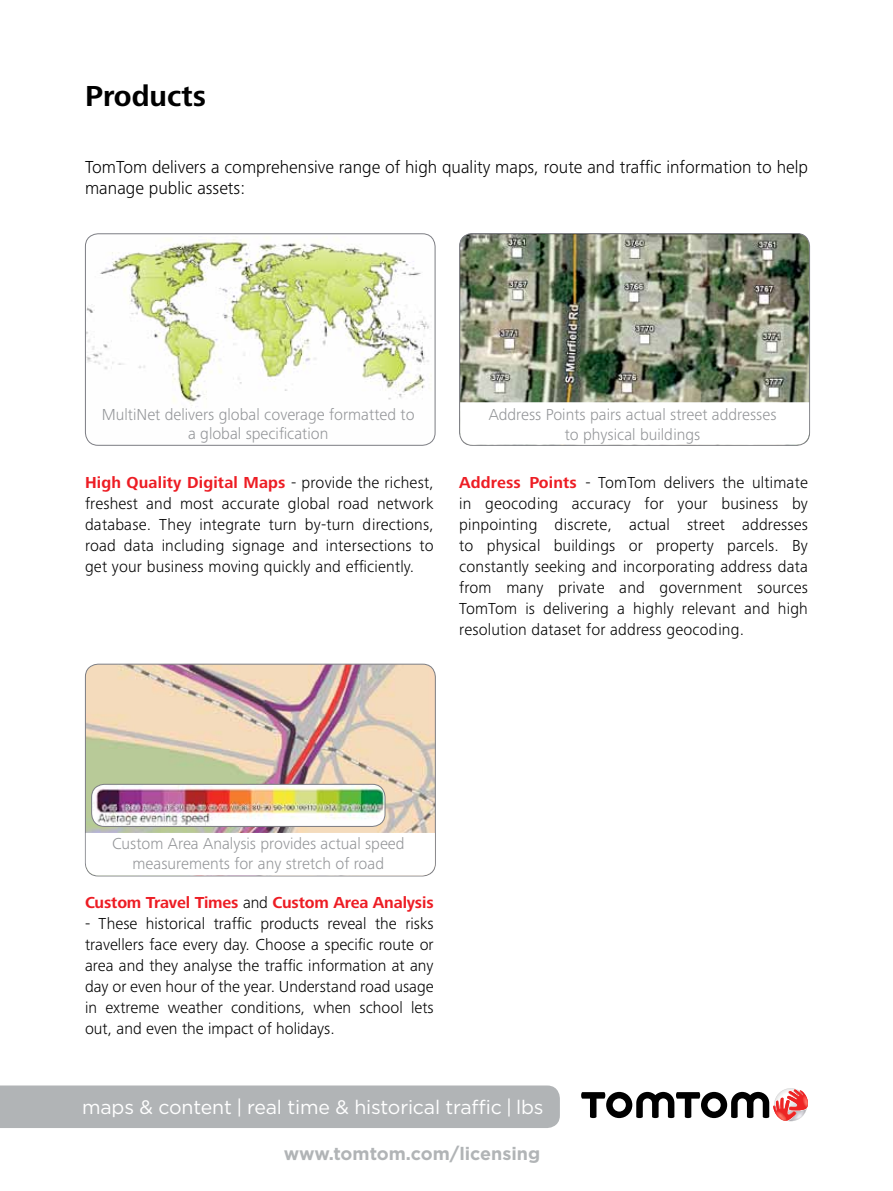
<style>
.page{position:relative;width:893px;height:1191px;background:#fff}
.page>*{position:absolute;margin:0;border:0;box-sizing:border-box;transform-origin:0 0}
.t1{font:700 30px "Frutiger Next Pro";color:#000}
.t2{font:19.5px "Gotham";letter-spacing:-.01em;color:#fff}
.t3{font:300 18px/21px "Frutiger Next Pro";color:#000}
.t4{font:700 18px "Gotham";letter-spacing:-.005em;color:#b1b4b6}
.t5{font:300 16.5px/21px "Frutiger Next Pro";letter-spacing:.01em;color:#000;text-align:justify}
.t6{font:300 16.5px/19.8px "Frutiger Next Pro";color:#939598;text-align:center}
.t7{font:700 16.5px "Frutiger Next Pro";letter-spacing:-.01em;color:#ed1d24}
.s1{font-weight:700;color:#ed1d24}
.s2{font-weight:300;color:#000}
</style>
<div class="page">
<div style="left:0;top:1085px;width:560px;height:43px;background:#b1b4b6"></div>
<svg style="left:581px;top:1088px;width:227px;height:33px"></svg>
<img style="left:86px;top:236px;width:349px;height:209px">
<div style="left:85px;top:233px;width:350px;height:213px;border:1px solid #7c7d83;border-radius:13px"></div>
<img style="left:460px;top:233px;width:349px;height:169px">
<div style="left:459px;top:233px;width:351px;height:213px;border:1px solid #7c7d83;border-radius:13px"></div>
<svg style="left:460px;top:402px;width:349px;height:43px"></svg>
<img style="left:85px;top:664px;width:350px;height:212px">
<div style="left:85px;top:664px;width:351px;height:212px;border:1px solid #7c7d83;border-radius:13px"></div>
<svg style="left:86px;top:833px;width:349px;height:42px"></svg>
<img style="left:92px;top:784px;width:293px;height:42px">
<div style="left:91px;top:784px;width:294px;height:43px;border:1px solid #7c7d83;border-radius:13px"></div>
<h1 class="t1" style="left:85px;top:79px;width:123px">Products</h1>
<p class="t3" style="left:85px;top:156px;width:724px">TomTom delivers a comprehensive range of high quality maps, route and traffic information to help manage public assets:</p>
<p class="t6" style="left:102px;top:404px;width:314px">MultiNet delivers global coverage formatted to a global specification</p>
<p class="t6" style="left:489px;top:405px;width:289px">Address Points pairs actual street addresses to physical buildings</p>
<p class="t5" style="left:85px;top:472px;width:350px"><span class="s1">High Quality Digital Maps</span> - provide the richest, freshest and most accurate global road network database. They integrate turn by-turn directions, road data including signage and intersections to get your business moving quickly and efficiently.</p>
<p class="t5" style="left:459px;top:472px;width:350px"><span class="s1">Address Points</span> - TomTom delivers the ultimate in geocoding accuracy for your business by pinpointing discrete, actual street addresses to physical buildings or property parcels. By constantly seeking and incorporating address data from many private and government sources TomTom is delivering a highly relevant and high resolution dataset for address geocoding.</p>
<p class="t6" style="left:112px;top:833px;width:294px">Custom Area Analysis provides actual speed measurements for any stretch of road</p>
<p class="t7" style="left:85px;top:893px;width:350px">Custom Travel Times <span class="s2">and</span> Custom Area Analysis</p>
<p class="t5" style="left:85px;top:913px;width:350px">- These historical traffic products reveal the risks travellers face every day. Choose a specific route or area and they analyse the traffic information at any day or even hour of the year. Understand road usage in extreme weather conditions, when school lets out, and even the impact of holidays.</p>
<p class="t2" style="left:82px;top:1094px;width:463px">maps &amp; content | real time &amp; historical traffic | lbs</p>
<p class="t4" style="left:284px;top:1141px;width:258px">www.tomtom.com/licensing</p>
</div>
